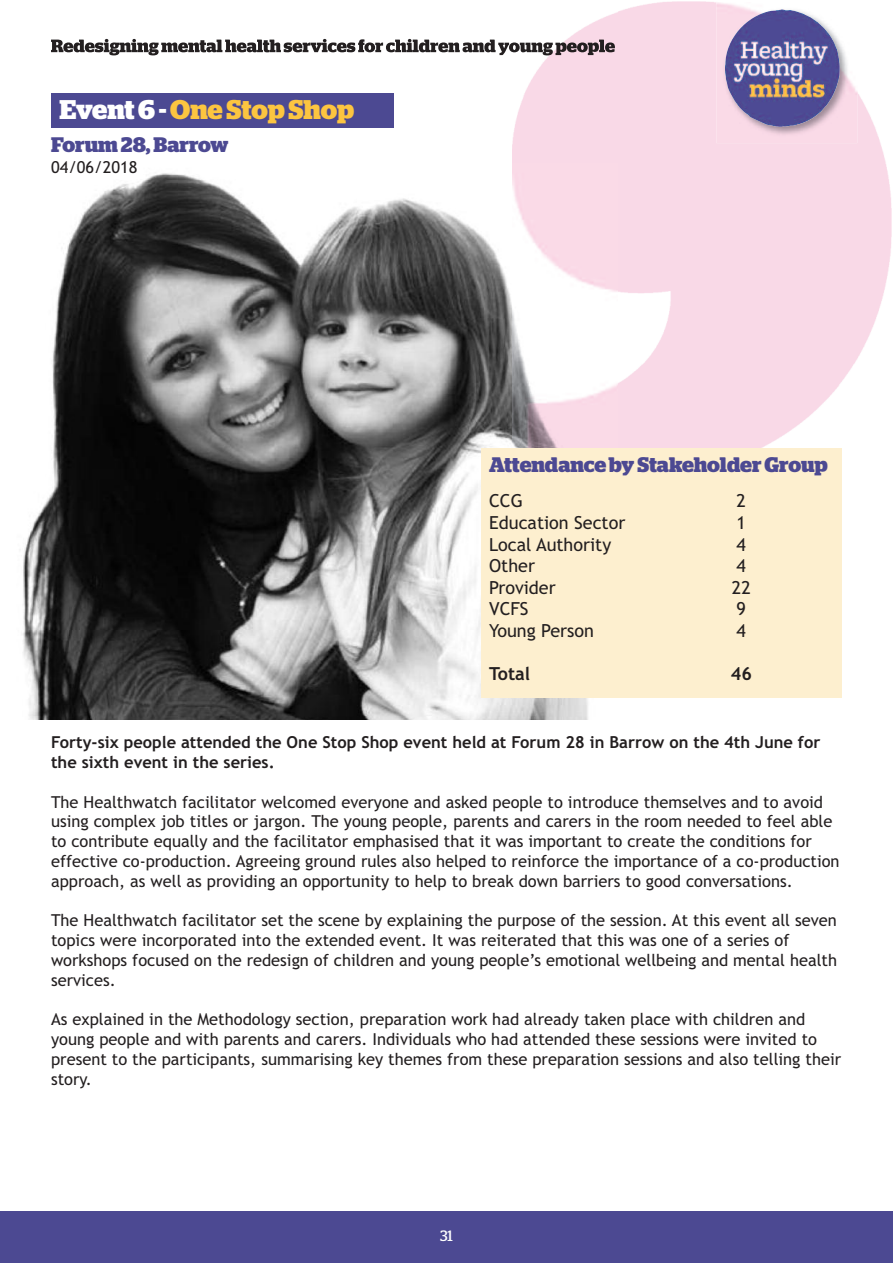
<style>
.page{position:relative;width:893px;height:1263px;background:#fff}
.page>*{position:absolute;margin:0;border:0;box-sizing:border-box;transform-origin:0 0}
.t1{font:700 27px "Stag";letter-spacing:-.005em;color:#fcc540}
.t2{font:700 21px "Stag";letter-spacing:-.005em;color:#4c4992}
.t3{font:18px "Trebuchet MS";color:#231f20}
.t4{font:700 18px "Trebuchet MS";color:#231f20}
.t5{font:16.5px/19.8px "Trebuchet MS";color:#231f20}
.t6{font:700 16.5px/19.8px "Trebuchet MS";color:#231f20}
.t7{font:15px "Stag";color:#fff}
.s1{color:#fff}
</style>
<div class="page">
<img style="left:23px;top:163px;width:565px;height:557px">
<img style="left:513px;top:1px;width:379px;height:447px">
<div style="left:0;top:1212px;width:893px;height:51px;background:#4c4992"></div>
<img style="left:716px;top:2px;width:141px;height:141px">
<img style="left:725px;top:10px;width:115px;height:117px">
<svg style="left:51px;top:39px;width:564px;height:16px"></svg>
<div style="left:51px;top:94px;width:343px;height:34px;background:#4c4992"></div>
<div style="left:482px;top:448px;width:360px;height:250px;background:#fdefcf"></div>
<h1 class="t1" style="left:60px;top:100px;width:296px"><span class="s1">Event6-</span>OneStopShop</h1>
<p class="t2" style="left:51px;top:137px;width:179px">Forum28,Barrow</p>
<p class="t5" style="left:51px;top:157px;width:88px">04/06/2018</p>
<p class="t2" style="left:489px;top:458px;width:340px">AttendancebyStakeholderGroup</p>
<p class="t3" style="left:489px;top:491px;width:35px">CCG</p>
<p class="t3" style="left:737px;top:491px;width:11px">2</p>
<p class="t3" style="left:489px;top:512px;width:138px">Education Sector</p>
<p class="t3" style="left:737px;top:512px;width:11px">1</p>
<p class="t3" style="left:489px;top:534px;width:124px">Local Authority</p>
<p class="t3" style="left:737px;top:534px;width:11px">4</p>
<p class="t3" style="left:489px;top:555px;width:47px">Other</p>
<p class="t3" style="left:737px;top:555px;width:11px">4</p>
<p class="t3" style="left:489px;top:577px;width:68px">Provider</p>
<p class="t3" style="left:732px;top:577px;width:20px">22</p>
<p class="t3" style="left:489px;top:599px;width:41px">VCFS</p>
<p class="t3" style="left:737px;top:599px;width:11px">9</p>
<p class="t3" style="left:489px;top:620px;width:106px">Young Person</p>
<p class="t3" style="left:737px;top:620px;width:11px">4</p>
<p class="t4" style="left:489px;top:663px;width:42px">Total</p>
<p class="t4" style="left:731px;top:663px;width:23px">46</p>
<p class="t6" style="left:51px;top:732px;width:771px">Forty-six people attended the One Stop Shop event held at Forum 28 in Barrow on the 4th June for the sixth event in the series.</p>
<p class="t5" style="left:51px;top:792px;width:790px">The Healthwatch facilitator welcomed everyone and asked people to introduce themselves and to avoid using complex job titles or jargon. The young people, parents and carers in the room needed to feel able to contribute equally and the facilitator emphasised that it was important to create the conditions for effective co-production. Agreeing ground rules also helped to reinforce the importance of a co-production approach, as well as providing an opportunity to help to break down barriers to good conversations.</p>
<p class="t5" style="left:51px;top:911px;width:788px">The Healthwatch facilitator set the scene by explaining the purpose of the session. At this event all seven topics were incorporated into the extended event. It was reiterated that this was one of a series of workshops focused on the redesign of children and young people’s emotional wellbeing and mental health services.</p>
<p class="t5" style="left:51px;top:1010px;width:792px">As explained in the Methodology section, preparation work had already taken place with children and young people and with parents and carers. Individuals who had attended these sessions were invited to present to the participants, summarising key themes from these preparation sessions and also telling their story.</p>
<p class="t7" style="left:440px;top:1231px;width:14px">31</p>
</div>
